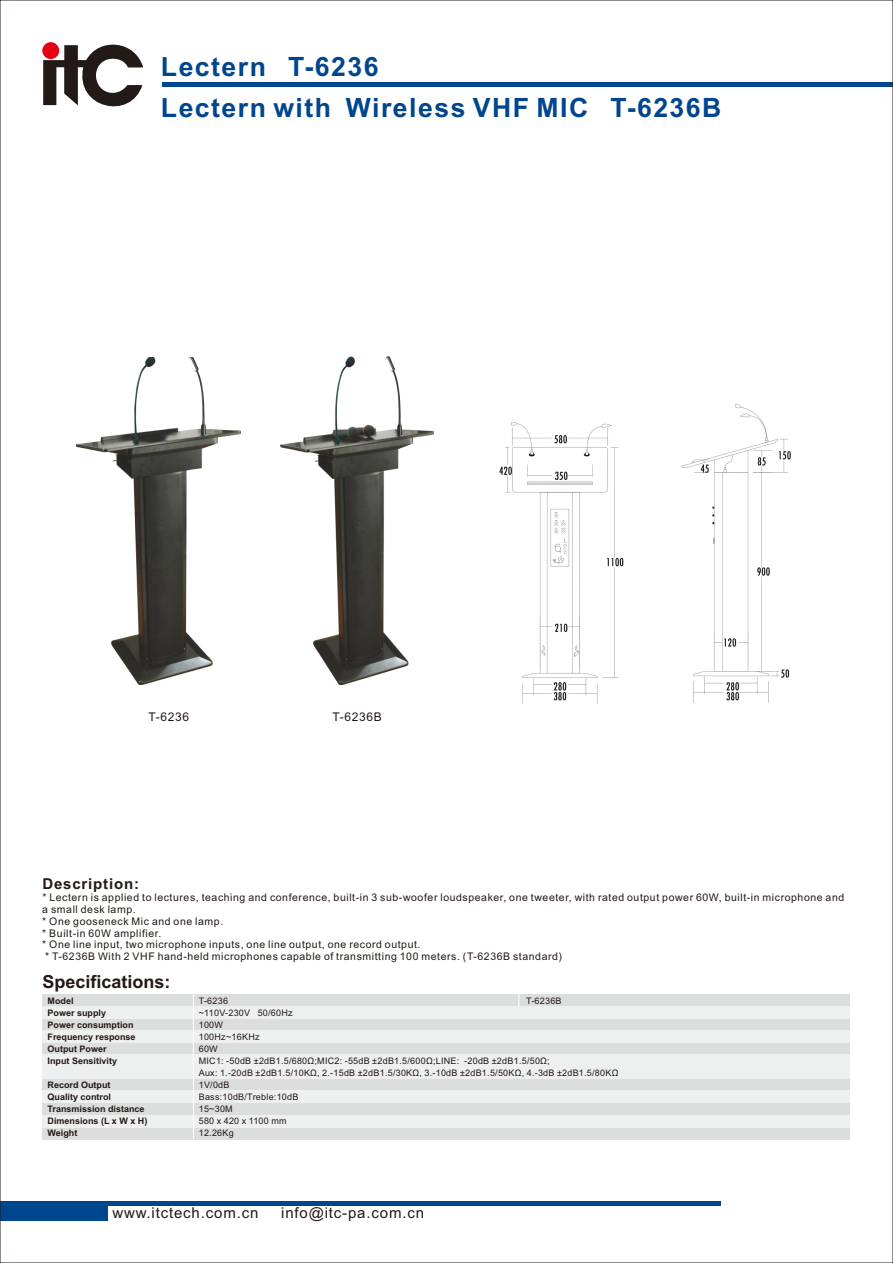
<style>
.page{position:relative;width:893px;height:1263px;background:#fff}
.page>*{position:absolute;margin:0;border:0;box-sizing:border-box;transform-origin:0 0}
.t1{font:700 26.55px/41.1px "Arial";letter-spacing:.055em;color:#00468e}
.t2{font:700 18px "Arial";color:#231916}
.t3{font:15px "Arial";letter-spacing:.055em;color:#231916}
.t4{font:700 15px "Arial";letter-spacing:.055em;color:#231916}
.t5{font:12px "Arial";letter-spacing:.055em;color:#231916}
.t6{font:10.5px/11.7px "Arial";letter-spacing:.055em;color:#231916}
.t7{font:9px/12px "Arial";letter-spacing:.03em;color:#231916}
.t8{font:700 9px/12px "Arial";color:#231916}
</style>
<div class="page">
<hr style="left:0;top:1202px;width:720px;height:4px;background:#00468e">
<div style="left:0;top:1202px;width:108px;height:18px;background:#00468e"></div>
<hr style="left:163px;top:82px;width:730px;height:4px;background:#00468e">
<svg style="left:43px;top:42px;width:100px;height:65px"></svg>
<div style="left:42px;top:995px;width:808px;height:12px;background:#dcdddd"></div>
<div style="left:42px;top:1043px;width:808px;height:12px;background:#dcdddd"></div>
<div style="left:42px;top:1019px;width:808px;height:12px;background:#dcdddd"></div>
<div style="left:42px;top:1031px;width:808px;height:12px;background:#eeefef"></div>
<div style="left:42px;top:1007px;width:808px;height:12px;background:#eeefef"></div>
<svg style="left:518px;top:995px;width:1px;height:12px"></svg>
<div style="left:42px;top:1103px;width:808px;height:12px;background:#dcdddd"></div>
<div style="left:42px;top:1127px;width:808px;height:12px;background:#dcdddd"></div>
<div style="left:42px;top:1115px;width:808px;height:12px;background:#eeefef"></div>
<div style="left:42px;top:1055px;width:808px;height:12px;background:#eeefef"></div>
<div style="left:42px;top:1079px;width:808px;height:12px;background:#dcdddd"></div>
<div style="left:42px;top:1067px;width:808px;height:12px;background:#eeefef"></div>
<div style="left:42px;top:1091px;width:808px;height:12px;background:#eeefef"></div>
<hr style="left:193px;top:995px;width:1px;height:144px;background:#fff">
<img style="left:76px;top:357px;width:165px;height:327px">
<img style="left:281px;top:357px;width:153px;height:328px">
<img style="left:499px;top:404px;width:292px;height:301px">
<h1 class="t1" style="left:161px;top:48px;width:562px">Lectern T-6236<br>Lectern with Wireless VHF MIC T-6236B</h1>
<p class="t5" style="left:149px;top:712px;width:42px">T-6236</p>
<p class="t5" style="left:332px;top:712px;width:51px">T-6236B</p>
<h3 class="t4" style="left:42px;top:878px;width:98px">Description:</h3>
<p class="t6" style="left:42px;top:893px;width:803px">* Lectern is applied to lectures, teaching and conference, built-in 3 sub-woofer loudspeaker, one tweeter, with rated output power 60W, built-in microphone and a small desk lamp.<br>* One gooseneck Mic and one lamp.<br>* Built-in 60W amplifier.<br>* One line input, two microphone inputs, one line output, one record output.<br>* T-6236B With 2 VHF hand-held microphones capable of transmitting 100 meters. (T-6236B standard)</p>
<h2 class="t2" style="left:42px;top:974px;width:130px">Specifications:</h2>
<p class="t8" style="left:48px;top:996px;width:90px">Model<br>Power supply<br>Power consumption<br>Frequency response<br>Output Power<br>Input Sensitivity</p>
<p class="t8" style="left:48px;top:1080px;width:101px">Record Output<br>Quality control<br>Transmission distance<br>Dimensions (L x W x H)<br>Weight</p>
<p class="t7" style="left:199px;top:995px;width:421px">T-6236<br>~110V-230V 50/60Hz<br>100W<br>100Hz~16KHz<br>60W<br>MIC1: -50dB ±2dB1.5/680Ω;MIC2: -55dB ±2dB1.5/600Ω;LINE: -20dB ±2dB1.5/50Ω;<br>Aux: 1.-20dB ±2dB1.5/10KΩ, 2.-15dB ±2dB1.5/30KΩ, 3.-10dB ±2dB1.5/50KΩ, 4.-3dB ±2dB1.5/80KΩ<br>1V/0dB<br>Bass:10dB/Treble:10dB<br>15~30M<br>580 x 420 x 1100 mm<br>12.26Kg</p>
<p class="t7" style="left:526px;top:995px;width:37px">T-6236B</p>
<h3 class="t3" style="left:112px;top:1207px;width:147px">www.itctech.com.cn</h3>
<h3 class="t3" style="left:281px;top:1207px;width:144px">info@itc-pa.com.cn</h3>
</div>
